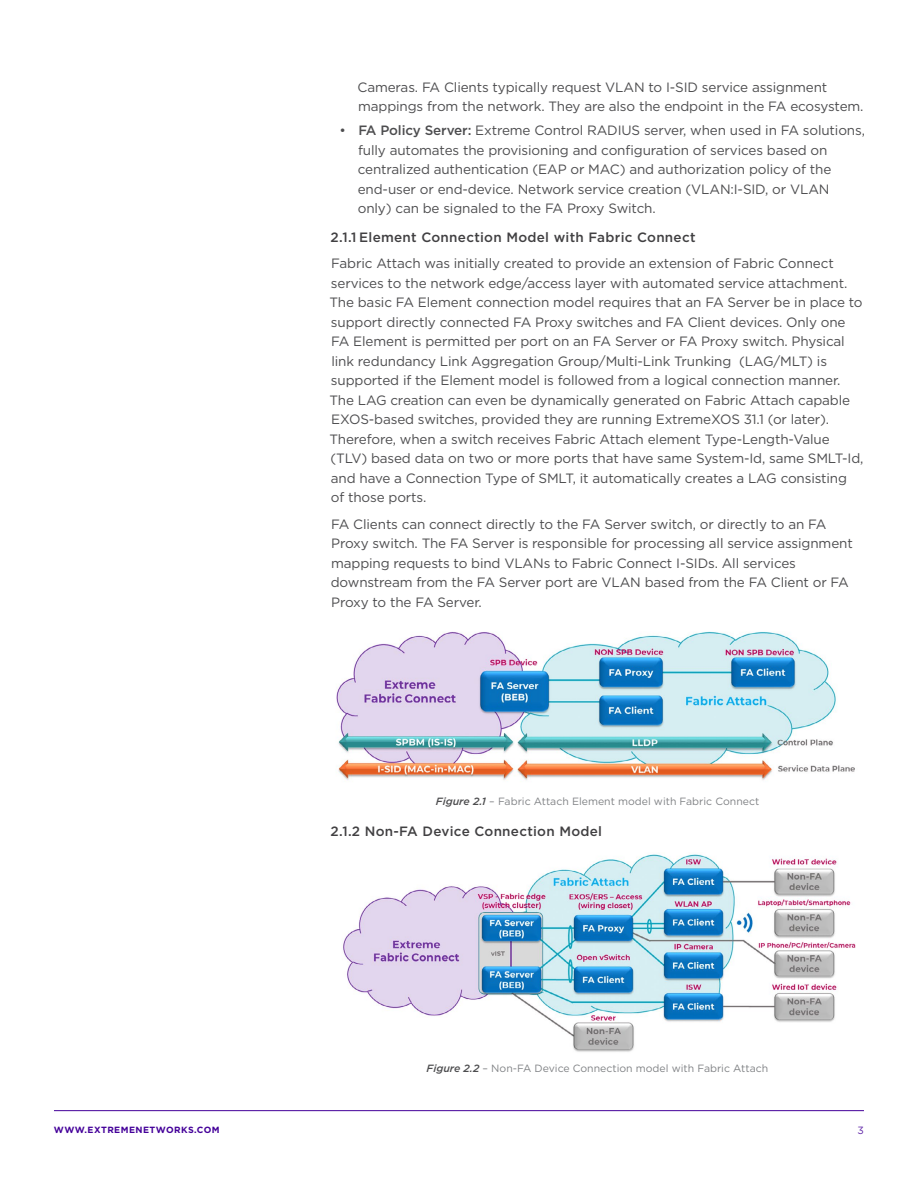
<style>
.page{position:relative;width:918px;height:1188px;background:#fff}
.page>*{position:absolute;margin:0;border:0;box-sizing:border-box;transform-origin:0 0}
.t1{font:13.5px/19.5px "Gotham";letter-spacing:-.01em;color:#4d4d4f}
.t2{font:500 13.5px "Gotham";letter-spacing:.02em;color:#414042}
.t3{font:10.5px "Gotham";color:#808285}
.t4{font:10.5px "Gotham";color:#6026a8}
.t5{font:700 9px "Gotham";letter-spacing:.05em;color:#409}
.s1{font-weight:500}
.s2{font-weight:500;font-style:italic;color:#4d4d4f}
</style>
<div class="page">
<hr style="left:54px;top:1110px;width:810px;height:1px;background:#409">
<img style="left:336px;top:631px;width:519px;height:149px">
<img style="left:343px;top:854px;width:513px;height:198px">
<p class="t1" style="left:358px;top:77px;width:507px">Cameras. FA Clients typically request VLAN to I-SID service assignment mappings from the network. They are also the endpoint in the FA ecosystem.</p>
<p class="t1" style="left:358px;top:120px;width:509px;text-indent:-18px">• <span class="s1">FA Policy Server:</span> Extreme Control RADIUS server, when used in FA solutions, fully automates the provisioning and configuration of services based on centralized authentication (EAP or MAC) and authorization policy of the end-user or end-device. Network service creation (VLAN:I-SID, or VLAN only) can be signaled to the FA Proxy Switch.</p>
<p class="t2" style="left:331px;top:229px;width:366px">2.1.1 Element Connection Model with Fabric Connect</p>
<p class="t1" style="left:329px;top:254px;width:536px">Fabric Attach was initially created to provide an extension of Fabric Connect services to the network edge/access layer with automated service attachment.<br>The basic FA Element connection model requires that an FA Server be in place to support directly connected FA Proxy switches and FA Client devices. Only one FA Element is permitted per port on an FA Server or FA Proxy switch. Physical link redundancy Link Aggregation Group/Multi-Link Trunking (LAG/MLT) is supported if the Element model is followed from a logical connection manner.<br>The LAG creation can even be dynamically generated on Fabric Attach capable EXOS-based switches, provided they are running ExtremeXOS 31.1 (or later).<br>Therefore, when a switch receives Fabric Attach element Type-Length-Value (TLV) based data on two or more ports that have same System-Id, same SMLT-Id, and have a Connection Type of SMLT, it automatically creates a LAG consisting<br>of those ports.</p>
<p class="t1" style="left:331px;top:514px;width:524px">FA Clients can connect directly to the FA Server switch, or directly to an FA Proxy switch. The FA Server is responsible for processing all service assignment mapping requests to bind VLANs to Fabric Connect I-SIDs. All services downstream from the FA Server port are VLAN based from the FA Client or FA Proxy to the FA Server.</p>
<p class="t3" style="left:436px;top:794px;width:325px"><span class="s2">Figure 2.1</span> – Fabric Attach Element model with Fabric Connect</p>
<p class="t2" style="left:331px;top:823px;width:273px">2.1.2 Non-FA Device Connection Model</p>
<p class="t3" style="left:426px;top:1062px;width:343px"><span class="s2">Figure 2.2</span> – Non-FA Device Connection model with Fabric Attach</p>
<p class="t5" style="left:54px;top:1124px;width:167px">WWW.EXTREMENETWORKS.COM</p>
<p class="t4" style="left:858px;top:1124px;width:8px">3</p>
</div>
